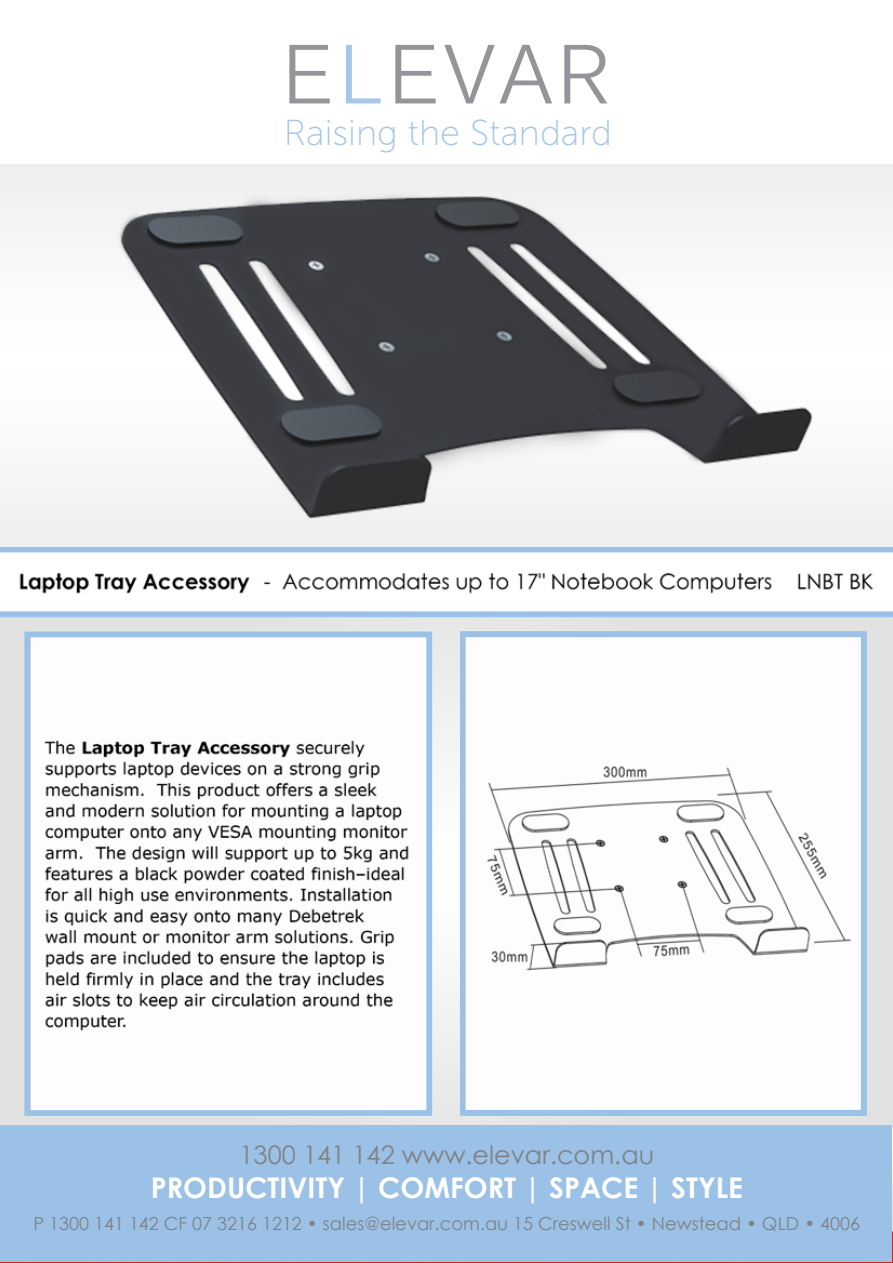
<style>
.page{position:relative;width:893px;height:1263px;background:#fff}
.page>*{position:absolute;margin:0;border:0;box-sizing:border-box;transform-origin:0 0}
.t1{font:82.5px "Kalinga";letter-spacing:.05em;color:#939598}
.t2{font:36px "Museo Sans 100";color:#a6c7e7}
.t3{font:700 28.5px "Century Gothic";color:#fff}
.t4{font:25.5px "Century Gothic";color:#808285}
.t5{font:18px "Century Gothic";color:#808285}
.s1{color:#a6c7e7}
</style>
<div class="page">
<img style="left:0;top:164px;width:893px;height:1099px">
<div style="left:1px;top:550px;width:891px;height:19px;background:#fff"></div>
<div style="left:0;top:547px;width:893px;height:5px;background:#9bc1e7"></div>
<div style="left:1px;top:597px;width:891px;height:19px;background:#fff"></div>
<div style="left:0;top:611px;width:893px;height:6px;background:#9bc1e7"></div>
<svg style="left:23px;top:629px;width:411px;height:488px"></svg>
<div style="left:24px;top:632px;width:408px;height:484px;border:6px solid #9bc1e7"></div>
<div style="left:460px;top:632px;width:406px;height:483px;border:6px solid #9bc1e7"></div>
<div style="left:1px;top:1125px;width:891px;height:137px;background:#9bc1e7"></div>
<h1 class="t1" style="left:281px;top:21px;width:331px">E<span class="s1">L</span>EVAR</h1>
<h2 class="t2" style="left:284px;top:113px;width:330px">Raising the Standard</h2>
<h3 class="t4" style="left:239px;top:1137px;width:416px">1300 141 142 www.elevar.com.au</h3>
<h3 class="t3" style="left:151px;top:1166px;width:594px">PRODUCTIVITY | COMFORT | SPACE | STYLE</h3>
<p class="t5" style="left:34px;top:1211px;width:828px">P 1300 141 142 CF 07 3216 1212 • sales@elevar.com.au 15 Creswell St • Newstead • QLD • 4006</p>
</div>
